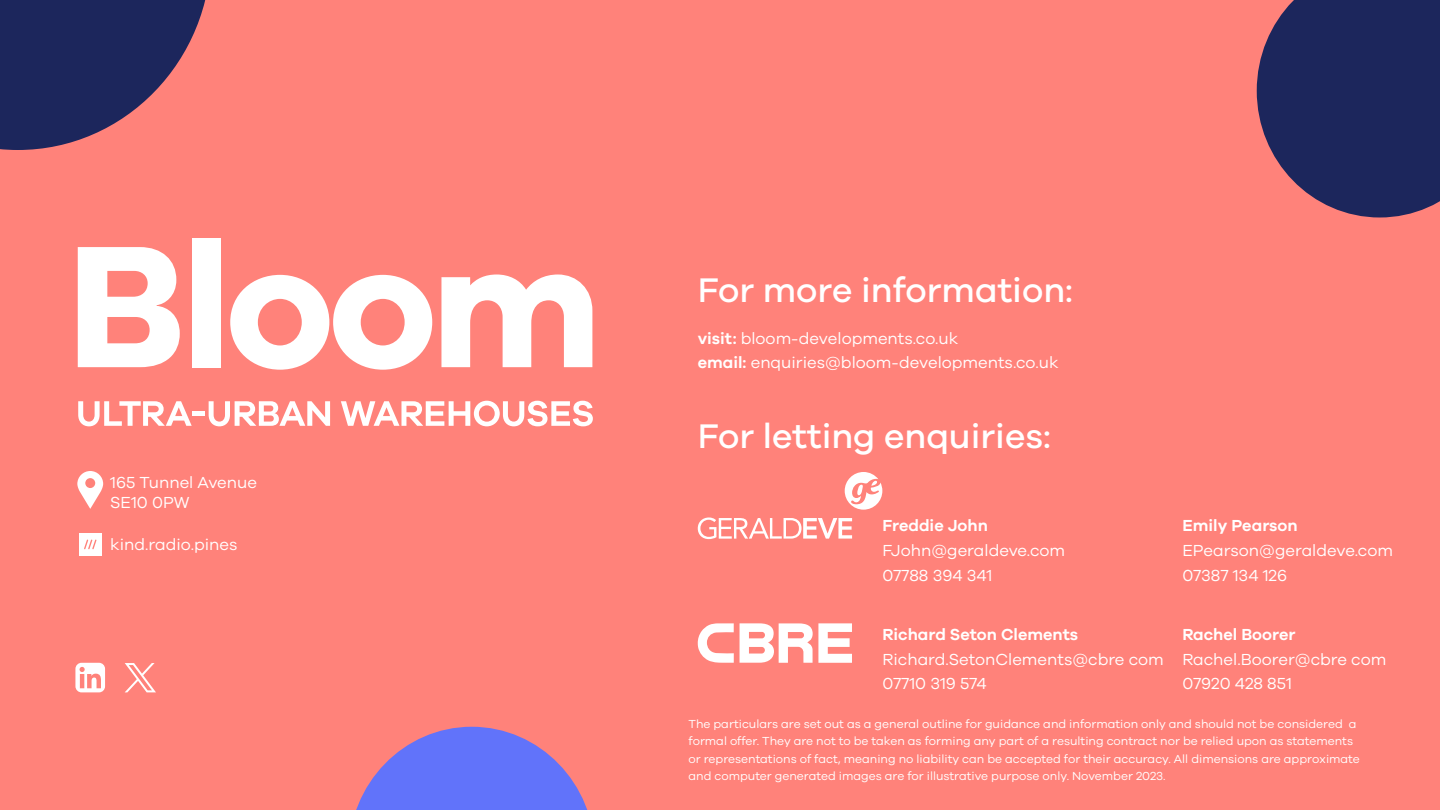
<style>
.page{position:relative;width:1440px;height:810px;background:#ff827a}
.page>*{position:absolute;margin:0;border:0;box-sizing:border-box;transform-origin:0 0}
.t1{font:500 35.25px "Galano Grotesque";color:#fff}
.t2{font:16.5px/24.8px "Galano Grotesque";color:#fff}
.t3{font:600 16.5px "Galano Grotesque";color:#fff}
.t4{font:12px/17.2px "Galano Grotesque";color:#fff}
.s1{font-weight:600}
</style>
<div class="page">
<svg style="left:78px;top:247px;width:102px;height:120px"></svg>
<div style="left:192px;top:238px;width:29px;height:129px;background:#fff"></div>
<svg style="left:230px;top:275px;width:202px;height:95px"></svg>
<svg style="left:441px;top:275px;width:151px;height:92px"></svg>
<svg style="left:78px;top:401px;width:114px;height:25px"></svg>
<hr style="left:192px;top:412px;width:12px;height:4px;background:#fff">
<svg style="left:209px;top:401px;width:121px;height:25px"></svg>
<svg style="left:341px;top:401px;width:252px;height:25px"></svg>
<svg style="left:1257px;top:0;width:183px;height:218px;background:#38315f"></svg>
<svg style="left:356px;top:727px;width:232px;height:83px"></svg>
<svg style="left:0;top:0;width:206px;height:150px"></svg>
<svg style="left:77px;top:471px;width:26px;height:38px"></svg>
<svg style="left:75px;top:663px;width:30px;height:29px"></svg>
<svg style="left:125px;top:663px;width:31px;height:29px"></svg>
<svg style="left:845px;top:472px;width:37px;height:38px"></svg>
<svg style="left:698px;top:518px;width:154px;height:21px"></svg>
<svg style="left:740px;top:623px;width:112px;height:40px"></svg>
<svg style="left:698px;top:623px;width:36px;height:40px"></svg>
<div style="left:79px;top:533px;width:22px;height:22px;background:#fff"></div>
<svg style="left:84px;top:540px;width:13px;height:9px"></svg>
<h2 class="t2" style="left:110px;top:471px;width:148px;line-height:20.2px">165 Tunnel Avenue<br>SE10 0PW</h2>
<h2 class="t2" style="left:110px;top:532px;width:129px">kind.radio.pines</h2>
<h1 class="t1" style="left:698px;top:269px;width:377px">For more information:</h1>
<h2 class="t2" style="left:698px;top:325px;width:362px"><span class="s1">visit:</span> bloom-developments.co.uk<br><span class="s1">email:</span> enquiries@bloom-developments.co.uk</h2>
<h1 class="t1" style="left:698px;top:415px;width:355px">For letting enquiries:</h1>
<h2 class="t3" style="left:882px;top:516px;width:107px">Freddie John</h2>
<h2 class="t2" style="left:882px;top:538px;width:184px">FJohn@geraldeve.com<br>07788 394 341</h2>
<h2 class="t3" style="left:882px;top:624px;width:197px">Richard Seton Clements</h2>
<h2 class="t2" style="left:882px;top:646px;width:283px">Richard.SetonClements@cbre com<br>07710 319 574</h2>
<h2 class="t3" style="left:1182px;top:515px;width:117px">Emily Pearson</h2>
<h2 class="t2" style="left:1182px;top:537px;width:212px">EPearson@geraldeve.com<br>07387 134 126</h2>
<h2 class="t3" style="left:1182px;top:624px;width:115px">Rachel Boorer</h2>
<h2 class="t2" style="left:1182px;top:646px;width:205px">Rachel.Boorer@cbre com<br>07920 428 851</h2>
<p class="t4" style="left:688px;top:715px;width:673px">The particulars are set out as a general outline for guidance and information only and should not be considered a formal offer. They are not to be taken as forming any part of a resulting contract nor be relied upon as statements or representations of fact, meaning no liability can be accepted for their accuracy. All dimensions are approximate and computer generated images are for illustrative purpose only. November 2023.</p>
</div>
